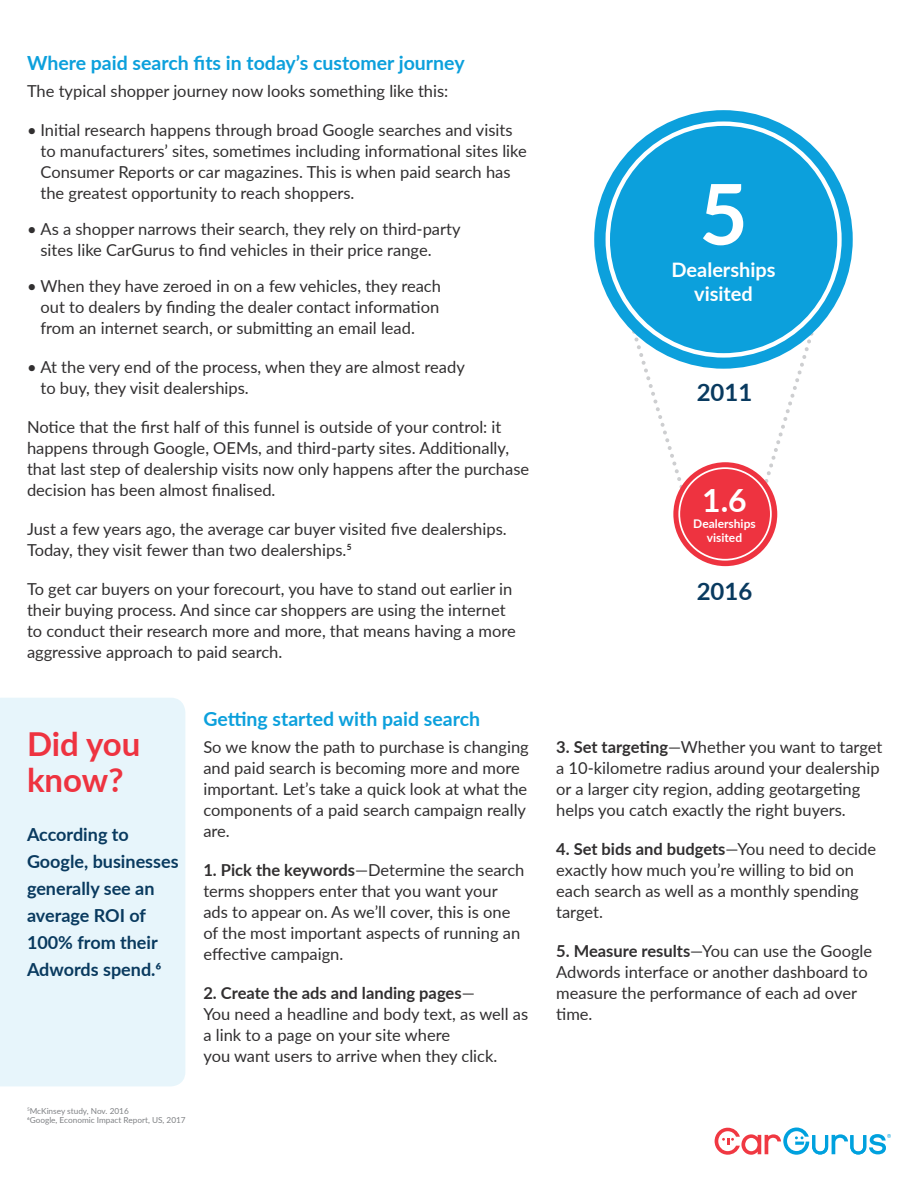
<style>
.page{position:relative;width:918px;height:1188px;background:#fff}
.page>*{position:absolute;margin:0;border:0;box-sizing:border-box;transform-origin:0 0}
.t1{font:700 83.85px "Lato";color:#fff}
.t2{font:700 33px/36.6px "Lato";color:#ee3340}
.t3{font:700 31.95px "Lato";color:#fff}
.t4{font:700 24px "Lato";color:#093a5f}
.t5{font:700 19.95px/24px "Lato";color:#fff;text-align:center}
.t6{font:700 19.5px "Lato";color:#0ca0dc}
.t7{font:700 18px/27px "Lato";color:#093a5f}
.t8{font:16.5px/21px "Lato";color:#312f30}
.t9{font:700 12px/14.4px "Lato";color:#fff;text-align:center}
.t10{font:8.25px/9.8px "Lato";color:#808285}
.s1{font-weight:700}
</style>
<div class="page">
<svg style="left:715px;top:1128px;width:176px;height:27px"></svg>
<svg style="left:621px;top:319px;width:69px;height:188px"></svg>
<svg style="left:759px;top:312px;width:72px;height:186px"></svg>
<div style="left:594px;top:110px;width:259px;height:259px;background:#0ca0dc;border-radius:50%"></div>
<div style="left:673px;top:462px;width:104px;height:104px;background:#ee3340;border-radius:50%"></div>
<div style="left:678px;top:467px;width:94px;height:94px;border:2px solid #fff;border-radius:50%"></div>
<div style="left:0;top:698px;width:185px;height:388px;background:#e7f5fb"></div>
<p class="t6" style="left:27px;top:48px;width:439px">Where paid search fits in today’s customer journey</p>
<p class="t8" style="left:27px;top:80px;width:423px">The typical shopper journey now looks something like this:</p>
<p class="t8" style="left:40px;top:119px;width:488px;text-indent:-13px">• Initial research happens through broad Google searches and visits to manufacturers’ sites, sometimes including informational sites like Consumer Reports or car magazines. This is when paid search has the greatest opportunity to reach shoppers.</p>
<p class="t8" style="left:40px;top:218px;width:422px;text-indent:-13px">• As a shopper narrows their search, they rely on third-party sites like CarGurus to find vehicles in their price range.</p>
<p class="t8" style="left:40px;top:275px;width:402px;text-align:justify;text-indent:-13px">• When they have zeroed in on a few vehicles, they reach out to dealers by finding the dealer contact information from an internet search, or submitting an email lead.</p>
<p class="t8" style="left:40px;top:356px;width:426px;text-indent:-13px">• At the very end of the process, when they are almost ready to buy, they visit dealerships.</p>
<p class="t8" style="left:27px;top:416px;width:504px">Notice that the first half of this funnel is outside of your control: it happens through Google, OEMs, and third-party sites. Additionally, that last step of dealership visits now only happens after the purchase decision has been almost finalised.</p>
<p class="t8" style="left:27px;top:518px;width:481px">Just a few years ago, the average car buyer visited five dealerships.<br>Today, they visit fewer than two dealerships.5</p>
<p class="t8" style="left:27px;top:578px;width:490px">To get car buyers on your forecourt, you have to stand out earlier in their buying process. And since car shoppers are using the internet to conduct their research more and more, that means having a more aggressive approach to paid search.</p>
<h2 class="t2" style="left:27px;top:724px;width:115px">Did you know?</h2>
<p class="t7" style="left:27px;top:821px;width:153px">According to<br>Google, businesses generally see an average ROI of<br>100% from their<br>Adwords spend.6</p>
<p class="t10" style="left:27px;top:1105px;width:160px"><sup>5</sup>McKinsey study, Nov. 2016<br>6Google, Economic Impact Report, US, 2017</p>
<p class="t6" style="left:203px;top:704px;width:278px">Getting started with paid search</p>
<p class="t8" style="left:203px;top:736px;width:327px">So we know the path to purchase is changing and paid search is becoming more and more important. Let’s take a quick look at what the components of a paid search campaign really are.</p>
<p class="t8" style="left:203px;top:859px;width:323px"><span class="s1">1. Pick the keywords</span>—Determine the search terms shoppers enter that you want your ads to appear on. As we’ll cover, this is one of the most important aspects of running an effective campaign.</p>
<p class="t8" style="left:203px;top:982px;width:326px"><span class="s1">2. Create the ads and landing pages</span>—<br>You need a headline and body text, as well as a link to a page on your site where<br>you want users to arrive when they click.</p>
<h1 class="t1" style="left:699px;top:152px;width:50px">5</h1>
<p class="t5" style="left:672px;top:257px;width:106px">Dealerships visited</p>
<h3 class="t4" style="left:697px;top:375px;width:57px">2011</h3>
<h3 class="t3" style="left:702px;top:477px;width:46px">1.6</h3>
<p class="t9" style="left:693px;top:516px;width:64px">Dealerships visited</p>
<h3 class="t4" style="left:697px;top:574px;width:57px">2016</h3>
<p class="t8" style="left:556px;top:736px;width:328px"><span class="s1">3. Set targeting</span>—Whether you want to target a 10-kilometre radius around your dealership or a larger city region, adding geotargeting helps you catch exactly the right buyers.</p>
<p class="t8" style="left:556px;top:838px;width:321px"><span class="s1">4. Set bids and budgets</span>—You need to decide exactly how much you’re willing to bid on each search as well as a monthly spending target.</p>
<p class="t8" style="left:556px;top:940px;width:318px"><span class="s1">5. Measure results</span>—You can use the Google<br>Adwords interface or another dashboard to measure the performance of each ad over time.</p>
</div>
